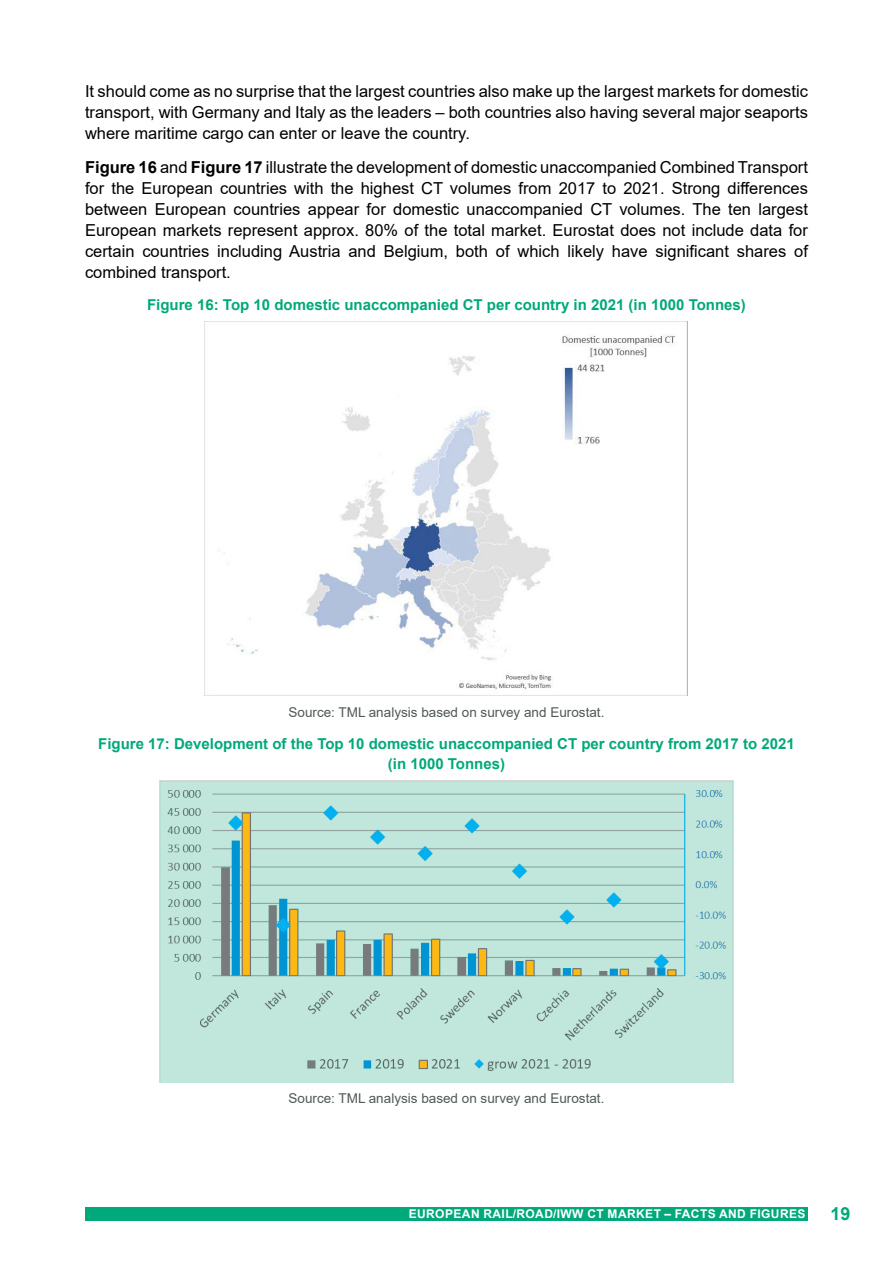
<style>
.page{position:relative;width:893px;height:1263px;background:#fff}
.page>*{position:absolute;margin:0;border:0;box-sizing:border-box;transform-origin:0 0}
.t1{font:700 18px "Arial";color:#00a97a}
.t2{font:16.5px/21px "Arial";color:#000;text-align:justify}
.t3{font:700 15px/19.5px "Arial";color:#00a97a;text-align:center}
.t4{font:13.5px "Arial";color:#505858}
.t5{font:700 12px "Arial";letter-spacing:.035em;color:#fff}
.s1{font-weight:700}
</style>
<div class="page">
<div style="left:85px;top:1207px;width:723px;height:13px;background:#00a97a"></div>
<img style="left:204px;top:322px;width:484px;height:373px">
<img style="left:159px;top:780px;width:574px;height:302px">
<p class="t2" style="left:85px;top:81px;width:724px">It should come as no surprise that the largest countries also make up the largest markets for domestic transport, with Germany and Italy as the leaders – both countries also having several major seaports where maritime cargo can enter or leave the country.</p>
<p class="t2" style="left:85px;top:156px;width:724px"><span class="s1">Figure 16</span> and <span class="s1">Figure 17</span> illustrate the development of domestic unaccompanied Combined Transport for the European countries with the highest CT volumes from 2017 to 2021. Strong differences between European countries appear for domestic unaccompanied CT volumes. The ten largest European markets represent approx. 80% of the total market. Eurostat does not include data for certain countries including Austria and Belgium, both of which likely have significant shares of combined transport.</p>
<p class="t3" style="left:147px;top:295px;width:600px">Figure 16: Top 10 domestic unaccompanied CT per country in 2021 (in 1000 Tonnes)</p>
<p class="t4" style="left:288px;top:703px;width:317px">Source: TML analysis based on survey and Eurostat.</p>
<p class="t3" style="left:98px;top:734px;width:698px">Figure 17: Development of the Top 10 domestic unaccompanied CT per country from 2017 to 2021 (in 1000 Tonnes)</p>
<p class="t4" style="left:288px;top:1089px;width:317px">Source: TML analysis based on survey and Eurostat.</p>
<p class="t5" style="left:409px;top:1205px;width:46px">European</p>
<p class="t5" style="left:483px;top:1205px;width:9px">Rail</p>
<p class="t5" style="left:513px;top:1205px;width:171px">/Road/IWW CT market – facts</p>
<p class="t5" style="left:719px;top:1205px;width:39px">an d figu</p>
<p class="t5" style="left:780px;top:1205px;width:18px">res</p>
<p class="t1" style="left:830px;top:1201px;width:22px">19</p>
</div>
